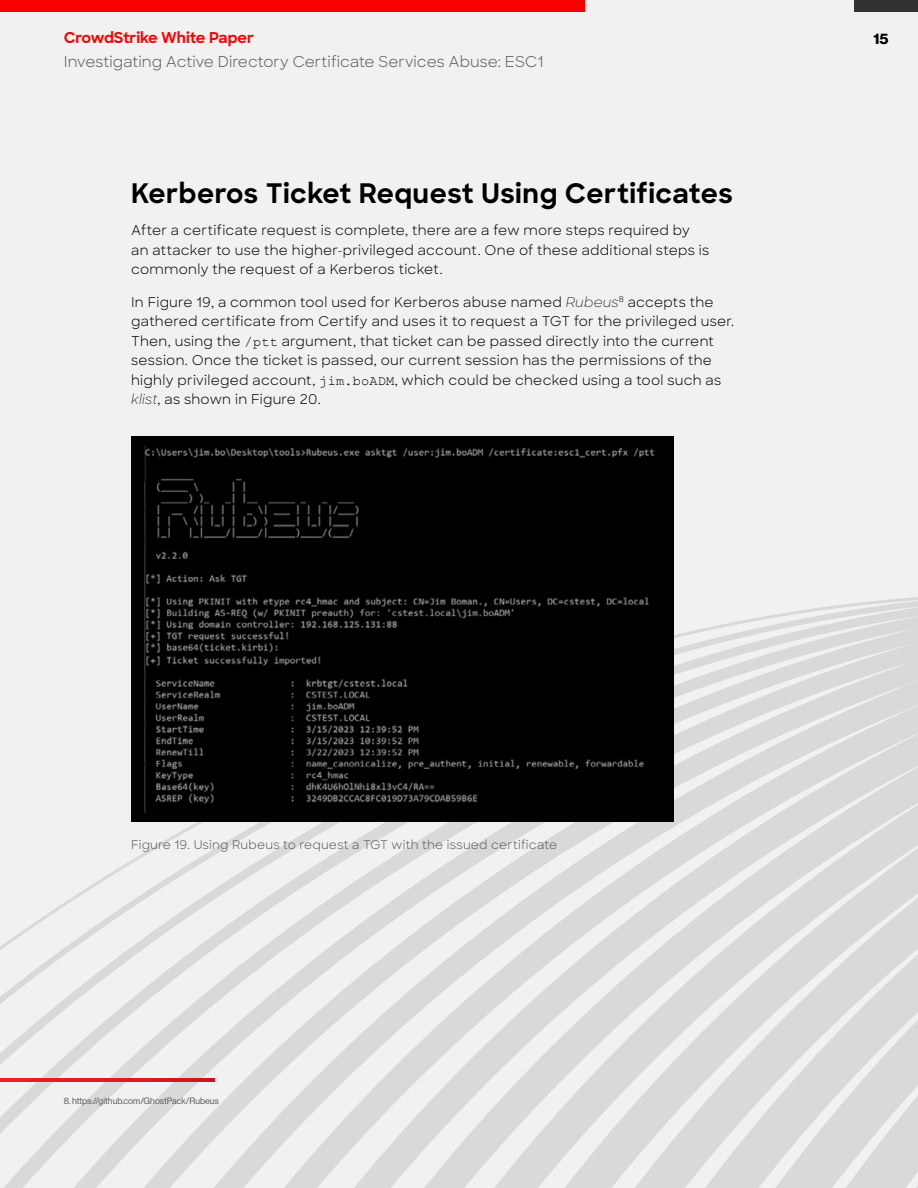
<style>
.page{position:relative;width:918px;height:1188px;background:#f1f1f2}
.page>*{position:absolute;margin:0;border:0;box-sizing:border-box;transform-origin:0 0}
.t1{font:700 27px "Crowdstrike Sharp Sans";letter-spacing:.02em;color:#000}
.t2{font:15px "Crowdstrike Sharp Sans";color:#58595b}
.t3{font:700 15px "Crowdstrike Sharp Sans";color:#fc0000}
.t4{font:700 15px "Haas Grot Disp 75";color:#000}
.t5{font:13.5px/19.5px "Crowdstrike Sharp Sans";letter-spacing:.02em;color:#000}
.t6{font:12px "Crowdstrike Sharp Sans";letter-spacing:.02em;color:#58595b}
.t7{font:9px "Haas Grot Disp 55 Roman";color:#58595b}
.s1{font-family:"Crowdstrike Sharp Sans Lgt Itl"}
.s2{font-family:"Courier New"}
</style>
<div class="page">
<div style="left:0;top:0;width:585px;height:11px;background:#fc0000"></div>
<div style="left:854px;top:0;width:64px;height:11px;background:#333132"></div>
<svg style="left:0;top:917px;width:43px;height:271px"></svg>
<svg style="left:43px;top:867px;width:77px;height:321px"></svg>
<svg style="left:120px;top:822px;width:77px;height:366px"></svg>
<svg style="left:197px;top:822px;width:76px;height:366px"></svg>
<svg style="left:273px;top:822px;width:75px;height:366px"></svg>
<svg style="left:348px;top:822px;width:73px;height:366px"></svg>
<svg style="left:421px;top:822px;width:74px;height:366px"></svg>
<svg style="left:495px;top:822px;width:73px;height:366px"></svg>
<svg style="left:568px;top:822px;width:74px;height:366px"></svg>
<svg style="left:642px;top:597px;width:276px;height:591px"></svg>
<div style="left:131px;top:436px;width:543px;height:386px;background:#000"></div>
<img style="left:144px;top:446px;width:511px;height:367px">
<svg style="left:0;top:1078px;width:215px;height:3px"></svg>
<p class="t3" style="left:64px;top:26px;width:192px">CrowdStrike White Paper</p>
<p class="t2" style="left:64px;top:50px;width:481px">Investigating Active Directory Certificate Services Abuse: ESC1</p>
<h1 class="t1" style="left:131px;top:173px;width:603px">Kerberos Ticket Request Using Certificates</h1>
<p class="t5" style="left:131px;top:220px;width:580px">After a certificate request is complete, there are a few more steps required by an attacker to use the higher-privileged account. One of these additional steps is commonly the request of a Kerberos ticket.</p>
<p class="t5" style="left:131px;top:291px;width:605px">In Figure 19, a common tool used for Kerberos abuse named <span class="s1">Rubeus</span><sup>8</sup> accepts the gathered certificate from Certify and uses it to request a TGT for the privileged user.<br>Then, using the <span class="s2">/ptt</span> argument, that ticket can be passed directly into the current session. Once the ticket is passed, our current session has the permissions of the highly privileged account, <span class="s2">jim.boADM</span>, which could be checked using a tool such as <span class="s1">klist</span>, as shown in Figure 20.</p>
<p class="t4" style="left:874px;top:30px;width:17px">15</p>
<p class="t6" style="left:131px;top:836px;width:428px">Figure 19. Using Rubeus to request a TGT with the issued certificate</p>
<p class="t7" style="left:64px;top:1096px;width:157px">8. https://github.com/GhostPack/Rubeus</p>
</div>
